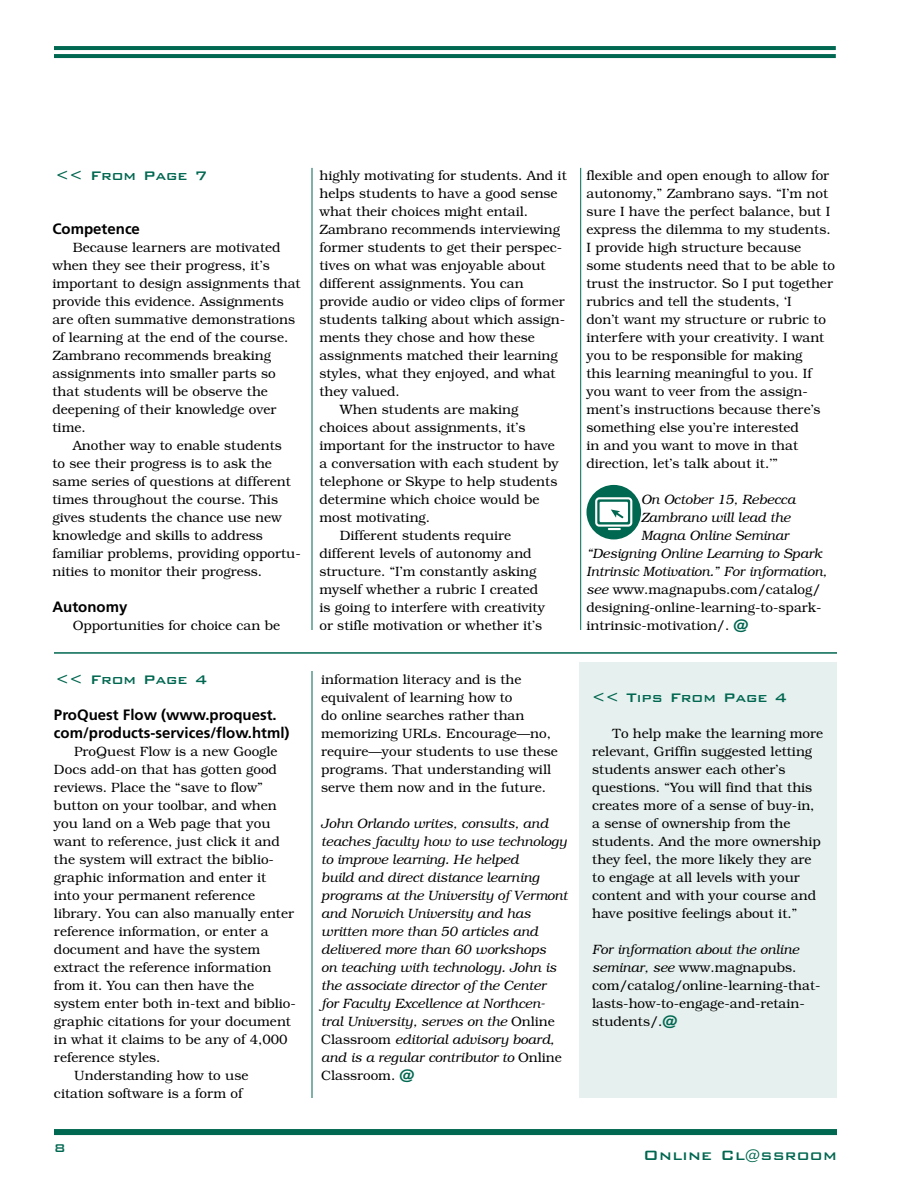
<style>
.page{position:relative;width:918px;height:1188px;background:#fff}
.page>*{position:absolute;margin:0;border:0;box-sizing:border-box;transform-origin:0 0}
.t1{font:500 18px "Bank Gothic BT";letter-spacing:.015em;color:#006750}
.t2{font:500 16.5px "Bank Gothic BT";color:#006750}
.t3{font:700 15px/18px "Frutiger";color:#000}
.t4{font:700 15px "Bank Gothic";color:#006750}
.t5{font:300 13.5px/18px "Bookman";color:#000}
.t6{font:italic 300 13.5px/18px "Bookman";color:#000}
.s1{font-style:normal}
.s2{font-family:"Bank Gothic EB";font-weight:800;font-style:normal;font-size:15px;color:#006750}
.s3{font-style:italic}
.s4{font-family:"Bank Gothic EB";font-weight:800;font-size:15px;color:#006750}
.s5{font-size:15px}
</style>
<div class="page">
<hr style="left:580px;top:168px;width:1px;height:930px;background:#006750">
<hr style="left:312px;top:168px;width:1px;height:930px;background:#006750">
<div style="left:580px;top:662px;width:257px;height:436px;background:#e6f0ee"></div>
<div style="left:54px;top:1129px;width:783px;height:6px;background:#006750"></div>
<svg style="left:54px;top:46px;width:782px;height:4px;background:#036852"></svg>
<svg style="left:54px;top:54px;width:782px;height:4px;background:#036952"></svg>
<hr style="left:54px;top:652px;width:783px;height:2px;background:#006750">
<div style="left:587px;top:485px;width:54px;height:54px;background:#006750;border-radius:50%"></div>
<svg style="left:595px;top:497px;width:37px;height:33px"></svg>
<p class="t2" style="left:56px;top:167px;width:153px">&lt;&lt; From Page 7</p>
<p class="t3" style="left:52px;top:220px;width:89px">Competence</p>
<p class="t5" style="left:52px;top:239px;width:250px;text-indent:20px">Because learners are motivated when they see their progress, it’s important to design assignments that provide this evidence. Assignments are often summative demonstrations of learning at the end of the course.<br>Zambrano recommends breaking assignments into smaller parts so that students will be observe the deepening of their knowledge over time.</p>
<p class="t5" style="left:52px;top:437px;width:250px;text-indent:20px">Another way to enable students<br>to see their progress is to ask the same series of questions at different times throughout the course. This gives students the chance use new knowledge and skills to address familiar problems, providing opportu&shy;nities to monitor their progress.</p>
<p class="t3" style="left:52px;top:598px;width:76px">Autonomy</p>
<p class="t5" style="left:73px;top:617px;width:209px">Opportunities for choice can be</p>
<p class="t2" style="left:56px;top:671px;width:153px">&lt;&lt; From Page 4</p>
<p class="t3" style="left:54px;top:706px;width:237px">ProQuest Flow (www.proquest. com/products-services/flow.html)</p>
<p class="t5" style="left:74px;top:743px;width:205px">ProQuest Flow is a new Google</p>
<p class="t5" style="left:54px;top:761px;width:225px">Docs add-on that has gotten good</p>
<p class="t5" style="left:54px;top:779px;width:210px">reviews. Place the “save to flow”</p>
<p class="t5" style="left:54px;top:797px;width:224px">button on your toolbar, and when</p>
<p class="t5" style="left:54px;top:815px;width:218px">you land on a Web page that you</p>
<p class="t5" style="left:54px;top:833px;width:227px">want to reference, just click it and</p>
<p class="t5" style="left:54px;top:851px;width:222px">the system will extract the biblio-</p>
<p class="t5" style="left:54px;top:869px;width:214px">graphic information and enter it</p>
<p class="t5" style="left:54px;top:887px;width:203px">into your permanent reference</p>
<p class="t5" style="left:54px;top:905px;width:242px">library. You can also manually enter</p>
<p class="t5" style="left:54px;top:923px;width:216px">reference information, or enter a</p>
<p class="t5" style="left:54px;top:941px;width:208px">document and have the system</p>
<p class="t5" style="left:54px;top:959px;width:219px">extract the reference information</p>
<p class="t5" style="left:54px;top:977px;width:202px">from it. You can then have the</p>
<p class="t5" style="left:54px;top:995px;width:243px">system enter both in-text and biblio-</p>
<p class="t5" style="left:54px;top:1012px;width:239px">graphic citations for your document</p>
<p class="t5" style="left:54px;top:1030px;width:235px">in what it claims to be any of 4,000</p>
<p class="t5" style="left:54px;top:1048px;width:108px">reference styles.</p>
<p class="t5" style="left:74px;top:1066px;width:176px">Understanding how to use</p>
<p class="t5" style="left:54px;top:1084px;width:190px">citation software is a form of</p>
<p class="t5" style="left:320px;top:167px;width:249px">highly motivating for students. And it</p>
<p class="t5" style="left:320px;top:185px;width:240px">helps students to have a good sense</p>
<p class="t5" style="left:320px;top:203px;width:210px">what their choices might entail.</p>
<p class="t5" style="left:320px;top:221px;width:242px">Zambrano recommends interviewing</p>
<p class="t5" style="left:320px;top:239px;width:244px">former students to get their perspec-</p>
<p class="t5" style="left:320px;top:257px;width:228px">tives on what was enjoyable about</p>
<p class="t5" style="left:320px;top:275px;width:206px">different assignments. You can</p>
<p class="t5" style="left:320px;top:293px;width:247px">provide audio or video clips of former</p>
<p class="t5" style="left:320px;top:311px;width:247px">students talking about which assign-</p>
<p class="t5" style="left:320px;top:329px;width:217px">ments they chose and how these</p>
<p class="t5" style="left:320px;top:347px;width:240px">assignments matched their learning</p>
<p class="t5" style="left:320px;top:365px;width:238px">styles, what they enjoyed, and what</p>
<p class="t5" style="left:320px;top:383px;width:82px">they valued.</p>
<p class="t5" style="left:340px;top:401px;width:180px">When students are making</p>
<p class="t5" style="left:320px;top:419px;width:208px">choices about assignments, it’s</p>
<p class="t5" style="left:320px;top:437px;width:237px">important for the instructor to have</p>
<p class="t5" style="left:320px;top:454px;width:241px">a conversation with each student by</p>
<p class="t5" style="left:320px;top:472px;width:239px">telephone or Skype to help students</p>
<p class="t5" style="left:320px;top:490px;width:221px">determine which choice would be</p>
<p class="t5" style="left:320px;top:508px;width:112px">most motivating.</p>
<p class="t5" style="left:340px;top:526px;width:173px">Different students require</p>
<p class="t5" style="left:320px;top:544px;width:214px">different levels of autonomy and</p>
<p class="t5" style="left:320px;top:562px;width:218px">structure. “I’m constantly asking</p>
<p class="t5" style="left:320px;top:580px;width:220px">myself whether a rubric I created</p>
<p class="t5" style="left:320px;top:598px;width:227px">is going to interfere with creativity</p>
<p class="t5" style="left:320px;top:616px;width:224px">or stifle motivation or whether it’s</p>
<p class="t5" style="left:321px;top:670px;width:238px">information literacy and is the equivalent of learning how to<br>do online searches rather than memorizing URLs. Encourage—no, require—your students to use these programs. That understanding will serve them now and in the future.</p>
<p class="t6" style="left:321px;top:815px;width:248px">John Orlando writes, consults, and teaches faculty how to use technology to improve learning. He helped<br>build and direct distance learning programs at the University of Vermont and Norwich University and has written more than 50 articles and delivered more than 60 workshops<br>on teaching with technology. John is the associate director of the Center<br>for Faculty Excellence at Northcen&shy;tral University, serves on the <span class="s1">Online Classroom</span> editorial advisory board, and is a regular contributor to <span class="s1">Online Classroom.</span> <span class="s2">@</span></p>
<p class="t5" style="left:587px;top:166px;width:250px">flexible and open enough to allow for autonomy,” Zambrano says. “I’m not sure I have the perfect balance, but I express the dilemma to my students.<br>I provide high structure because some students need that to be able to trust the instructor. So I put together rubrics and tell the students, ‘I<br>don’t want my structure or rubric to interfere with your creativity. I want you to be responsible for making<br>this learning meaningful to you. If you want to veer from the assign&shy;ment’s instructions because there’s something else you’re interested<br>in and you want to move in that direction, let’s talk about it.’”</p>
<p class="t6" style="left:641px;top:491px;width:156px">On October 15, Rebecca</p>
<p class="t6" style="left:641px;top:509px;width:151px">Zambrano will lead the</p>
<p class="t6" style="left:641px;top:527px;width:149px">Magna Online Seminar</p>
<p class="t6" style="left:587px;top:545px;width:237px">“Designing Online Learning to Spark</p>
<p class="t6" style="left:587px;top:563px;width:242px">Intrinsic Motivation.” For information,</p>
<p class="t5" style="left:587px;top:580px;width:236px"><span class="s3">see</span> www.magnapubs.com/catalog/</p>
<p class="t5" style="left:587px;top:598px;width:237px">designing-online-learning-to-spark-</p>
<p class="t5" style="left:587px;top:616px;width:164px">intrinsic-motivation/. <span class="s4">@</span></p>
<p class="t2" style="left:592px;top:689px;width:197px">&lt;&lt; Tips From Page 4</p>
<p class="t5" style="left:592px;top:725px;width:233px;text-indent:20px">To help make the learning more relevant, Griffin suggested letting students answer each other’s questions. “You will find that this creates more of a sense of buy-in, a sense of ownership from the students. And the more ownership they feel, the more likely they are to engage at all levels with your content and with your course and have positive feelings about it.”</p>
<p class="t5" style="left:592px;top:941px;width:230px"><span class="s3">For information about the online seminar, see</span> www.magnapubs. com/catalog/online-learning-that&shy;lasts-how-to-engage-and-retain&shy;students/.<span class="s4">@</span></p>
<p class="t4" style="left:54px;top:1140px;width:13px">8</p>
<h1 class="t1" style="left:643px;top:1145px;width:195px">Online Cl<span class="s5">@</span>ssroom</h1>
</div>
